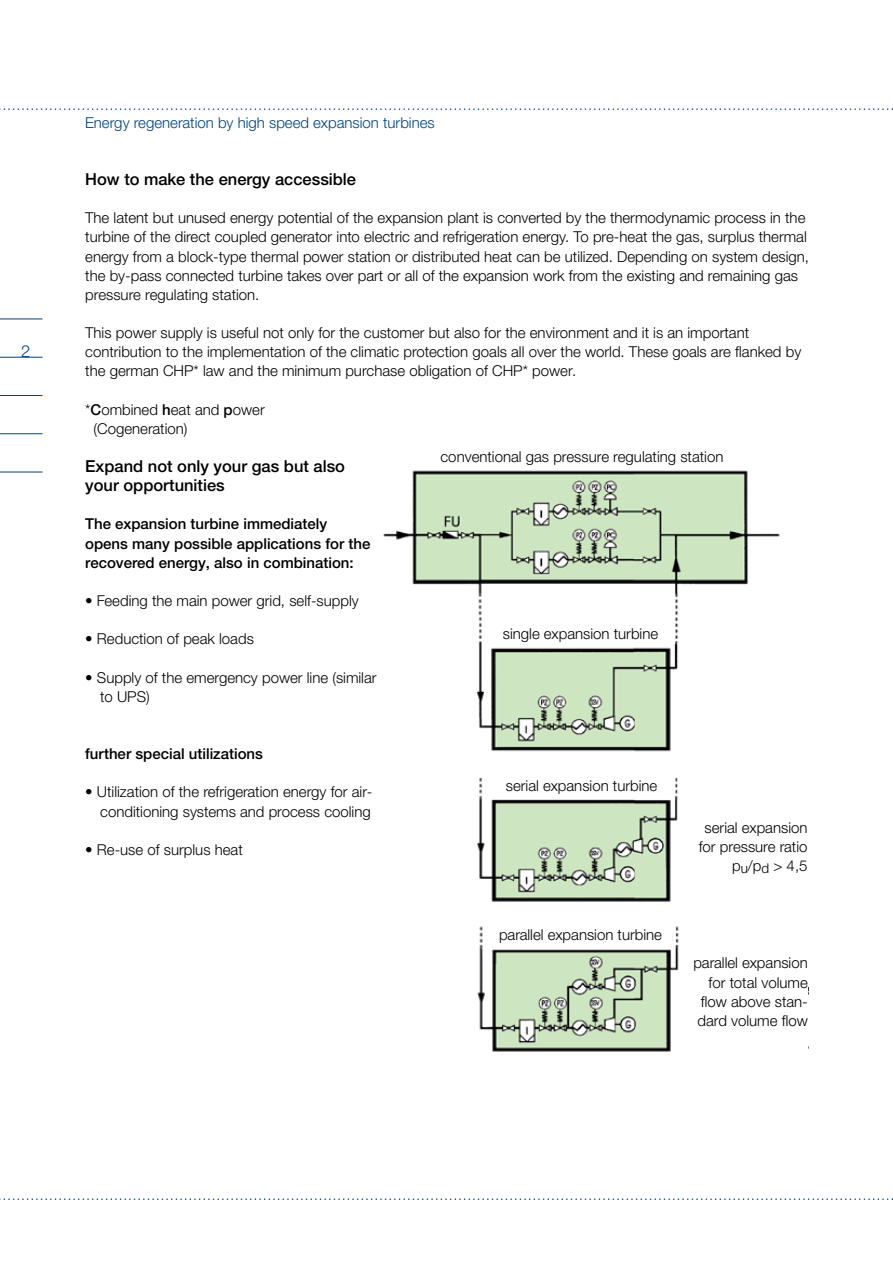
<style>
.page{position:relative;width:893px;height:1263px;background:#fff}
.page>*{position:absolute;margin:0;border:0;box-sizing:border-box;transform-origin:0 0}
.t1{font:500 16.5px/19.2px "Helvetica Neue LTW1 G";color:#000}
.t2{font:300 16.5px "Helvetica Neue LTW1 G";color:#00427a}
.t3{font:300 15px/19.2px "Helvetica Neue LTW1 G";color:#000}
.t4{font:500 15px/19.2px "Helvetica Neue LTW1 G";color:#000}
.t5{font:300 15px "Helvetica Neue LTW1 G";color:#00427a}
.s1{font-weight:500}
</style>
<div class="page">
<hr style="left:0;top:319px;width:43px;height:1px;background:#00427a">
<hr style="left:0;top:357px;width:43px;height:1px;background:#00427a">
<hr style="left:0;top:395px;width:43px;height:1px;background:#00427a">
<hr style="left:0;top:433px;width:43px;height:1px;background:#00427a">
<hr style="left:0;top:472px;width:43px;height:1px;background:#00427a">
<svg style="left:0;top:108px;width:893px;height:2px"></svg>
<svg style="left:0;top:1198px;width:893px;height:2px"></svg>
<img style="left:383px;top:470px;width:397px;height:582px">
<div style="left:490px;top:622px;width:181px;height:23px;background:#fff"></div>
<div style="left:491px;top:774px;width:181px;height:22px;background:#fff"></div>
<div style="left:490px;top:924px;width:181px;height:22px;background:#fff"></div>
<div style="left:686px;top:932px;width:122px;height:120px;background:#fff"></div>
<div style="left:686px;top:787px;width:121px;height:120px;background:#fff"></div>
<p class="t2" style="left:21px;top:341px;width:11px">2</p>
<p class="t5" style="left:85px;top:113px;width:351px">Energy regeneration by high speed expansion turbines</p>
<p class="t1" style="left:85px;top:170px;width:272px">How to make the energy accessible</p>
<p class="t3" style="left:85px;top:208px;width:725px">The latent but unused energy potential of the expansion plant is converted by the thermodynamic process in the turbine of the direct coupled generator into electric and refrigeration energy. To pre-heat the gas, surplus thermal energy from a block-type thermal power station or distributed heat can be utilized. Depending on system design, the by-pass connected turbine takes over part or all of the expansion work from the existing and remaining gas pressure regulating station.</p>
<p class="t3" style="left:85px;top:323px;width:717px">This power supply is useful not only for the customer but also for the environment and it is an important contribution to the implementation of the climatic protection goals all over the world. These goals are flanked by the german CHP* law and the minimum purchase obligation of CHP* power.</p>
<p class="t3" style="left:94px;top:400px;width:173px;text-indent:-8px">*<span class="s1">C</span>ombined <span class="s1">h</span>eat and <span class="s1">p</span>ower (Cogeneration)</p>
<p class="t1" style="left:85px;top:457px;width:261px">Expand not only your gas but also your opportunities</p>
<p class="t4" style="left:85px;top:514px;width:287px">The expansion turbine immediately opens many possible applications for the recovered energy, also in combination:</p>
<p class="t3" style="left:85px;top:591px;width:275px">• Feeding the main power grid, self-supply</p>
<p class="t3" style="left:85px;top:629px;width:170px">• Reduction of peak loads</p>
<p class="t3" style="left:100px;top:667px;width:278px;text-indent:-15px">• Supply of the emergency power line (similar to UPS)</p>
<p class="t3" style="left:441px;top:447px;width:284px">conventional gas pressure regulating station</p>
<p class="t3" style="left:503px;top:624px;width:157px">single expansion turbine</p>
<p class="t4" style="left:85px;top:744px;width:179px">further special utilizations</p>
<p class="t3" style="left:85px;top:782px;width:289px;text-align:right">• Utilization of the refrigeration energy for air&shy;conditioning systems and process cooling</p>
<p class="t3" style="left:85px;top:840px;width:159px">• Re-use of surplus heat</p>
<p class="t3" style="left:506px;top:776px;width:153px">serial expansion turbine</p>
<p class="t3" style="left:499px;top:925px;width:165px">parallel expansion turbine</p>
<p class="t3" style="left:699px;top:818px;width:110px;text-align:right">serial expansion for pressure ratio p<sub>u</sub>/p<sub>d</sub> &gt; 4,5</p>
<p class="t3" style="left:693px;top:953px;width:116px;text-align:right">parallel expansion for total volume flow above stan&shy;dard volume flow</p>
</div>
